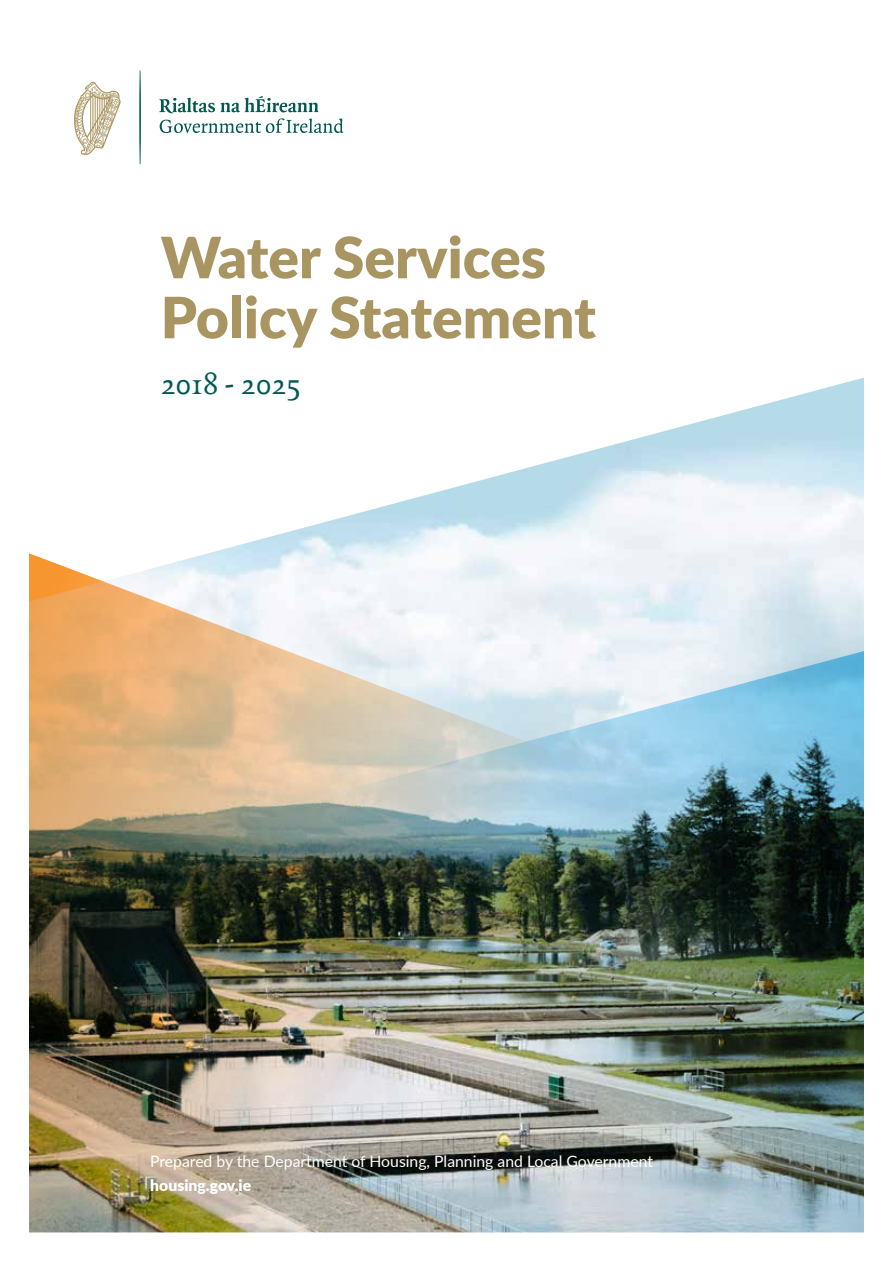
<style>
.page{position:relative;width:893px;height:1263px;background:#fff}
.page>*{position:absolute;margin:0;border:0;box-sizing:border-box;transform-origin:0 0}
.t1{font:900 57px/60px "Lato";color:#a99562}
.t2{font:30.3px "Quadraat";color:#005952}
.t3{font:15.75px "Lato";color:#fff}
.t4{font:900 15.75px "Lato";color:#fff}
</style>
<div class="page">
<img style="left:210px;top:378px;width:654px;height:175px">
<img style="left:29px;top:553px;width:835px;height:679px">
<svg style="left:29px;top:553px;width:74px;height:49px"></svg>
<svg style="left:159px;top:96px;width:184px;height:37px"></svg>
<svg style="left:139px;top:71px;width:2px;height:93px"></svg>
<svg style="left:74px;top:82px;width:47px;height:73px"></svg>
<h1 class="t1" style="left:161px;top:225px;width:437px">Water Services<br>Policy Statement</h1>
<h2 class="t2" style="left:161px;top:368px;width:143px">2018 - 2025</h2>
<p class="t3" style="left:150px;top:1150px;width:504px">Prepared by the Department of Housing, Planning and Local Government</p>
<p class="t4" style="left:150px;top:1173px;width:103px">housing.gov.ie</p>
</div>
